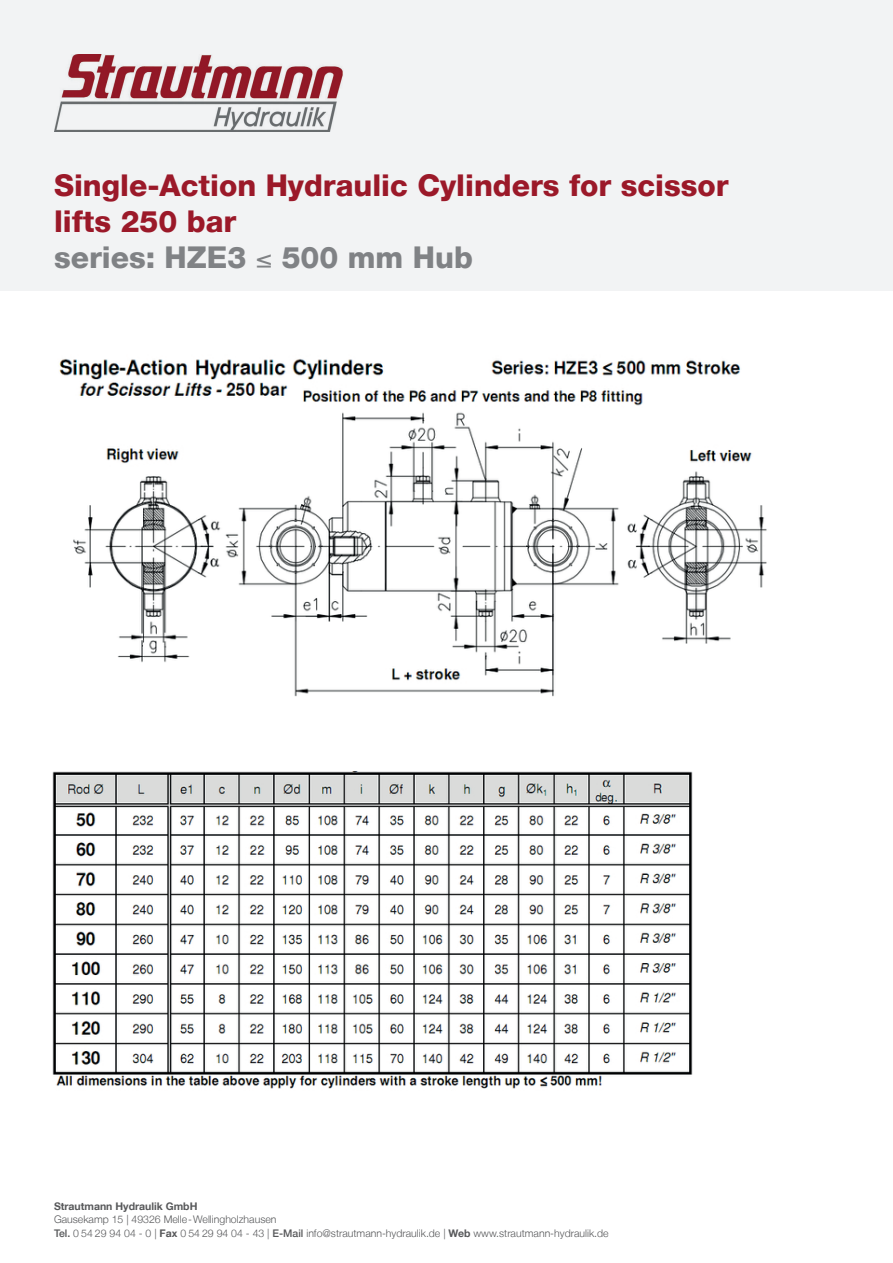
<style>
.page{position:relative;width:893px;height:1263px;background:#fff}
.page>*{position:absolute;margin:0;border:0;box-sizing:border-box;transform-origin:0 0}
.t1{font:800 30px/36px "Helvetica Neue LT";color:#9b1929}
.t2{font:300 10.5px/13.5px "Helvetica Neue LT";color:#57585a}
.t3{font:700 10.5px "Helvetica Neue LT";color:#57585a}
.s1{color:#808285}
.s2{font-weight:500}
.s3{font-weight:700}
</style>
<div class="page">
<div style="left:0;top:0;width:893px;height:291px;background:#f2f3f4"></div>
<img style="left:54px;top:54px;width:289px;height:77px">
<img style="left:53px;top:771px;width:639px;height:318px">
<img style="left:59px;top:359px;width:708px;height:338px">
<h1 class="t1" style="left:54px;top:167px;width:676px">Single-Action Hydraulic Cylinders for scissor lifts 250 bar<br><span class="s1">series: HZE3</span> <span class="s1">≤ 500 mm Hub</span></h1>
<p class="t3" style="left:54px;top:1199px;width:145px">Strautmann Hydraulik GmbH</p>
<p class="t2" style="left:54px;top:1212px;width:556px">Gausekamp 15 | 49326 Melle-Wellingholzhausen<br><span class="s2">Tel.</span> 0 54 29 94 04 - 0 | <span class="s3">Fax</span> 0 54 29 94 04 - 43 | <span class="s2">E-Mail</span> info@strautmann-hydraulik.de | <span class="s3">Web</span> www.strautmann-hydraulik.de</p>
</div>
